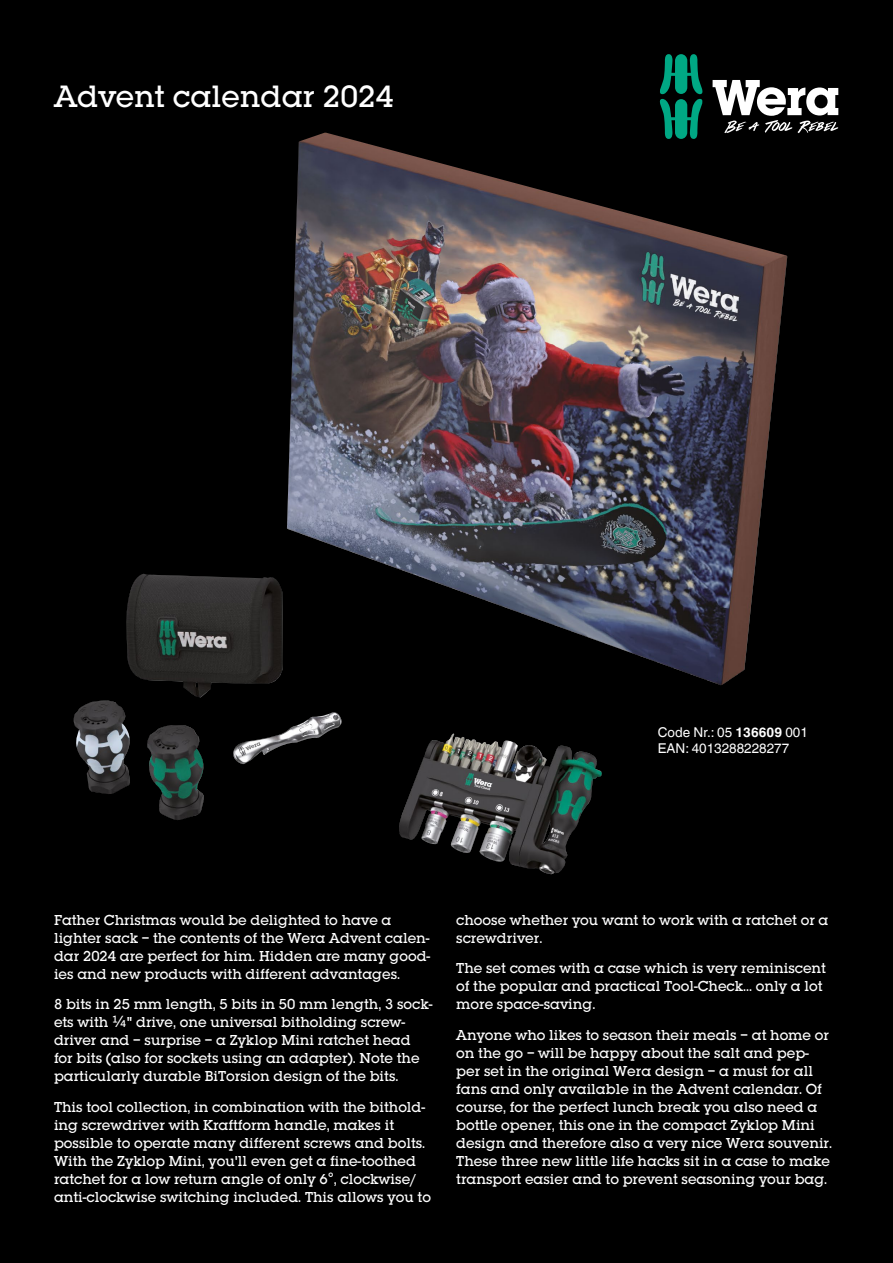
<style>
.page{position:relative;width:893px;height:1263px;background:#000}
.page>*{position:absolute;margin:0;border:0;box-sizing:border-box;transform-origin:0 0}
.t1{font:500 30px "Lubalin Graph Std";color:#fff}
.t2{font:15px/18px "co lu regular multiling";color:#fff}
.t3{font:13.5px/16.2px "Helvetica World";color:#fff}
.s1{font-weight:700}
.s2{font-family:"Microsoft Ya Hei"}
</style>
<div class="page">
<svg style="left:660px;top:54px;width:43px;height:79px"></svg>
<svg style="left:713px;top:80px;width:125px;height:53px"></svg>
<img style="left:74px;top:133px;width:713px;height:688px">
<h1 class="t1" style="left:54px;top:78px;width:341px">Advent calendar 2024</h1>
<p class="t3" style="left:658px;top:724px;width:152px">Code Nr.: 05 <span class="s1">136609</span> 001<br>EAN: 4013288228277</p>
<p class="t2" style="left:54px;top:910px;width:378px">Father Christmas would be delighted to have a lighter sack – the contents of the Wera Advent calen&shy;dar 2024 are perfect for him. Hidden are many good&shy;ies and new products with different advantages.</p>
<p class="t2" style="left:54px;top:995px;width:380px">8 bits in 25 mm length, 5 bits in 50 mm length, 3 sock&shy;ets with <span class="s2">¼</span>" drive, one universal bitholding screw&shy;driver and – surprise – a Zyklop Mini ratchet head for bits (also for sockets using an adapter). Note the particularly durable BiTorsion design of the bits.</p>
<p class="t2" style="left:54px;top:1098px;width:378px">This tool collection, in combination with the bithold&shy;ing screwdriver with Kraftform handle, makes it possible to operate many different screws and bolts.<br>With the Zyklop Mini, you'll even get a fine-toothed ratchet for a low return angle of only 6<span class="s2">°</span>, clockwise/ anti-clockwise switching included. This allows you to</p>
<p class="t2" style="left:456px;top:910px;width:374px">choose whether you want to work with a ratchet or a screwdriver.</p>
<p class="t2" style="left:456px;top:959px;width:371px">The set comes with a case which is very reminiscent of the popular and practical Tool-Check… only a lot more space-saving.</p>
<p class="t2" style="left:456px;top:1026px;width:377px">Anyone who likes to season their meals – at home or on the go – will be happy about the salt and pep&shy;per set in the original Wera design – a must for all fans and only available in the Advent calendar. Of course, for the perfect lunch break you also need a bottle opener, this one in the compact Zyklop Mini design and therefore also a very nice Wera souvenir.<br>These three new little life hacks sit in a case to make transport easier and to prevent seasoning your bag.</p>
</div>
